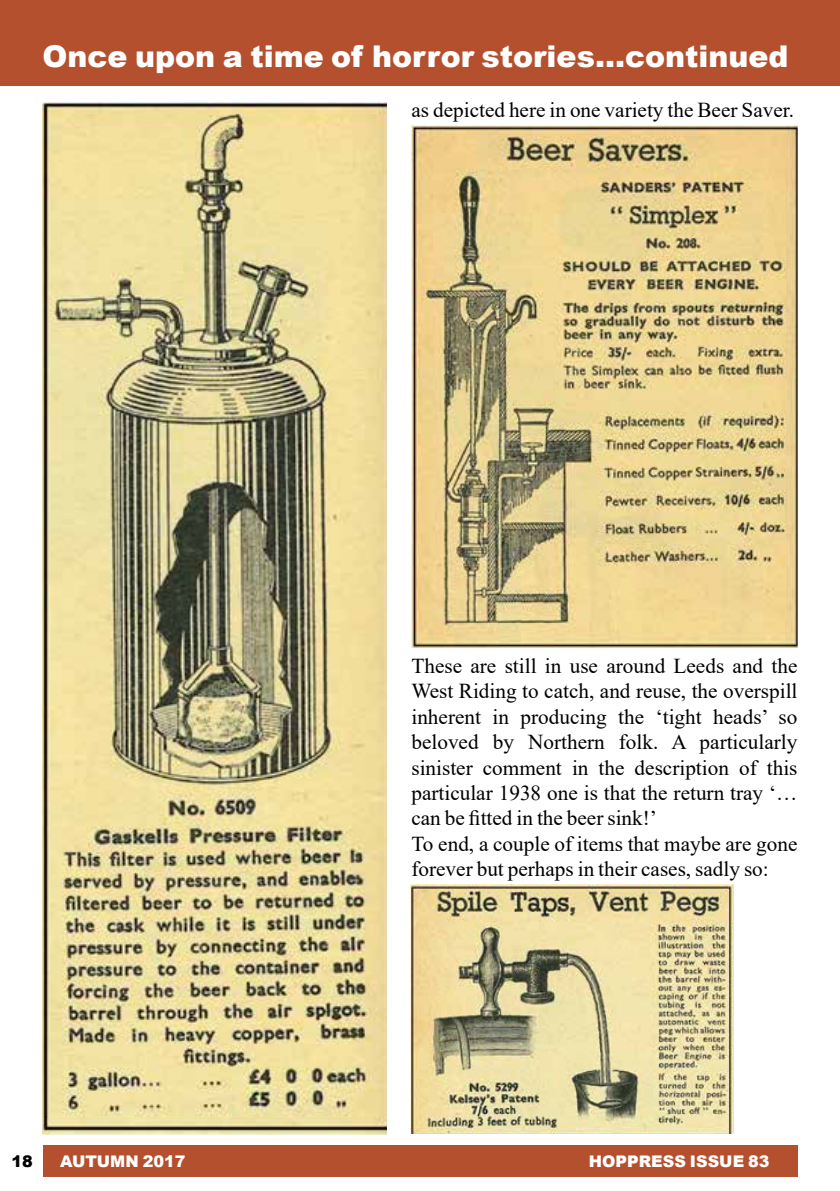
<style>
.page{position:relative;width:840px;height:1191px;background:#fff}
.page>*{position:absolute;margin:0;border:0;box-sizing:border-box;transform-origin:0 0}
.t1{font:900 30px "Arial";color:#fff}
.t2{font:21.2px/25.4px "Times New Roman";color:#000}
.t3{font:900 16px "Arial";color:#fff}
.t4{font:900 16px "Arial";color:#000}
</style>
<div class="page">
<div style="left:43px;top:1145px;width:754px;height:31px;background:#b5502f"></div>
<div style="left:0;top:0;width:839px;height:85px;background:#b5502f"></div>
<img style="left:411px;top:126px;width:386px;height:521px">
<img style="left:43px;top:102px;width:343px;height:1032px">
<img style="left:410px;top:884px;width:323px;height:249px">
<h1 class="t1" style="left:43px;top:34px;width:747px">Once upon a time of horror stories…continued</h1>
<p class="t2" style="left:411px;top:96px;width:384px">as depicted here in one variety the Beer Saver.</p>
<p class="t2" style="left:411px;top:652px;width:387px">These are still in use around Leeds and the West Riding to catch, and reuse, the overspill inherent in producing the ‘tight heads’ so beloved by Northern folk. A particularly sinister comment in the description of this particular 1938 one is that the return tray ‘… can be fitted in the beer sink!’<br>To end, a couple of items that maybe are gone forever but perhaps in their cases, sadly so:</p>
<p class="t4" style="left:11px;top:1149px;width:23px">18</p>
<p class="t3" style="left:60px;top:1149px;width:127px">AUTUMN 2017</p>
<p class="t3" style="left:588px;top:1149px;width:182px">HOPPRESS ISSUE 83</p>
</div>
